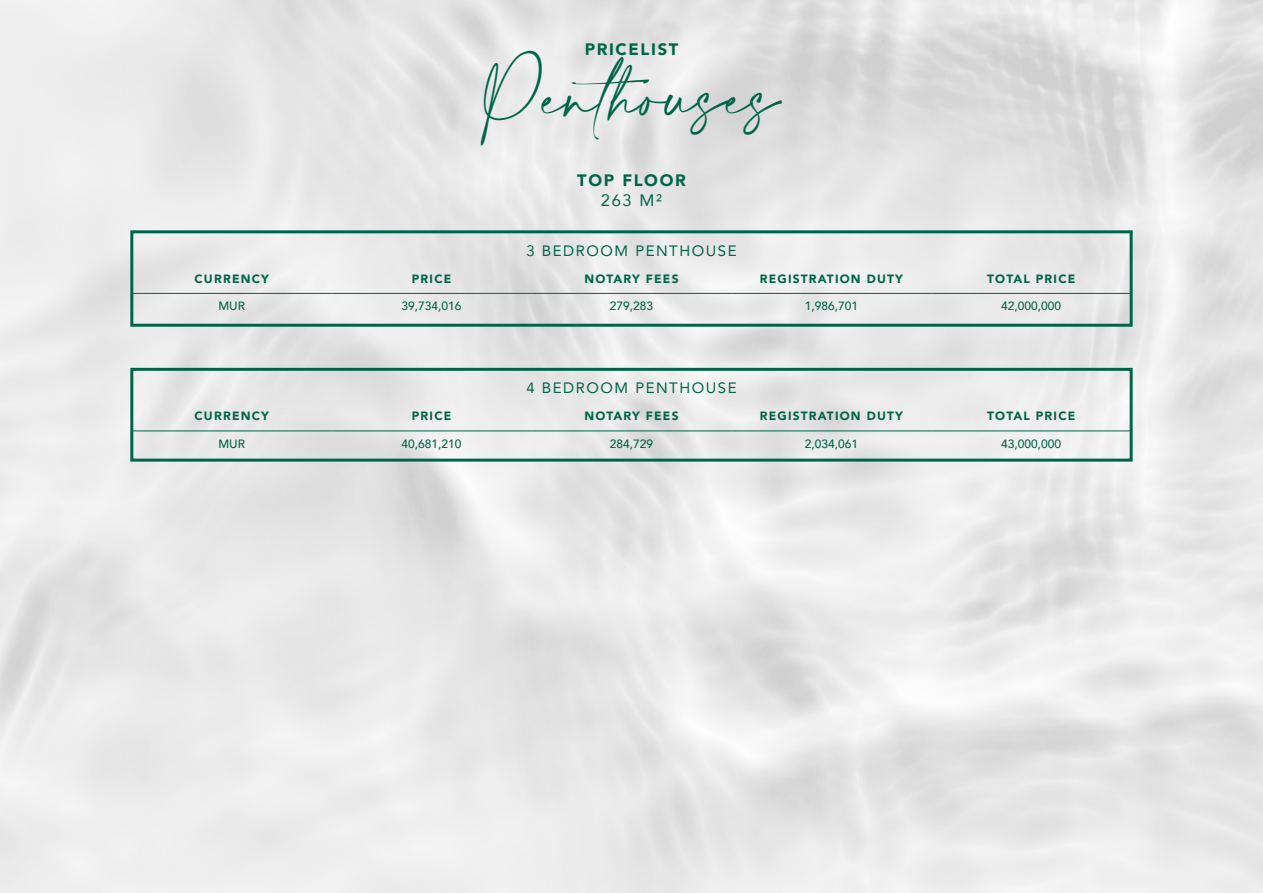
<style>
.page{position:relative;width:1263px;height:893px;background:#fff}
.page>*{position:absolute;margin:0;border:0;box-sizing:border-box;transform-origin:0 0}
.t1{font:47.7px "Amalfi Coast";color:#006548}
.t2{font:900 16.5px "Avenir";letter-spacing:.1em;color:#006548}
.t3{font:16.5px "Avenir";color:#006548}
.t4{font:15px "Avenir";letter-spacing:.1em;color:#006548}
.t5{font:900 12px "Avenir";letter-spacing:.1em;color:#006548}
.t6{font:500 12px "Avenir";color:#006548}
</style>
<div class="page">
<hr style="left:132px;top:430px;width:200px;height:1px;background:#006548">
<hr style="left:332px;top:430px;width:199px;height:1px;background:#006548">
<hr style="left:531px;top:430px;width:200px;height:1px;background:#006548">
<hr style="left:731px;top:430px;width:200px;height:1px;background:#006548">
<hr style="left:931px;top:430px;width:200px;height:1px;background:#006548">
<hr style="left:132px;top:293px;width:200px;height:1px;background:#006548">
<hr style="left:332px;top:293px;width:199px;height:1px;background:#006548">
<hr style="left:531px;top:293px;width:200px;height:1px;background:#006548">
<hr style="left:731px;top:293px;width:200px;height:1px;background:#006548">
<hr style="left:931px;top:293px;width:200px;height:1px;background:#006548">
<div style="left:130px;top:230px;width:1003px;height:97px;border:3px solid #006548"></div>
<div style="left:130px;top:368px;width:1003px;height:94px;border:3px solid #006548"></div>
<h2 class="t2" style="left:585px;top:35px;width:95px">PRICELIST</h2>
<h1 class="t1" style="left:483px;top:70px;width:299px">Penthouses</h1>
<h2 class="t2" style="left:577px;top:166px;width:110px">TOP FLOOR</h2>
<h2 class="t3" style="left:601px;top:187px;width:63px">263 M²</h2>
<p class="t4" style="left:526px;top:239px;width:212px">3 BEDROOM PENTHOUSE</p>
<p class="t5" style="left:195px;top:268px;width:76px">CURRENCY</p>
<p class="t5" style="left:412px;top:268px;width:41px">PRICE</p>
<p class="t5" style="left:584px;top:268px;width:96px">NOTARY FEES</p>
<p class="t5" style="left:760px;top:268px;width:145px">REGISTRATION DUTY</p>
<p class="t5" style="left:987px;top:268px;width:90px">TOTAL PRICE</p>
<p class="t6" style="left:218px;top:296px;width:28px">MUR</p>
<p class="t6" style="left:402px;top:296px;width:62px">39,734,016</p>
<p class="t6" style="left:610px;top:296px;width:45px">279,283</p>
<p class="t6" style="left:805px;top:296px;width:55px">1,986,701</p>
<p class="t6" style="left:1001px;top:296px;width:62px">42,000,000</p>
<p class="t4" style="left:526px;top:376px;width:212px">4 BEDROOM PENTHOUSE</p>
<p class="t5" style="left:195px;top:406px;width:76px">CURRENCY</p>
<p class="t5" style="left:412px;top:406px;width:41px">PRICE</p>
<p class="t5" style="left:584px;top:406px;width:96px">NOTARY FEES</p>
<p class="t5" style="left:760px;top:406px;width:145px">REGISTRATION DUTY</p>
<p class="t5" style="left:987px;top:406px;width:90px">TOTAL PRICE</p>
<p class="t6" style="left:218px;top:433px;width:28px">MUR</p>
<p class="t6" style="left:402px;top:433px;width:62px">40,681,210</p>
<p class="t6" style="left:610px;top:433px;width:45px">284,729</p>
<p class="t6" style="left:805px;top:433px;width:55px">2,034,061</p>
<p class="t6" style="left:1001px;top:433px;width:62px">43,000,000</p>
</div>
